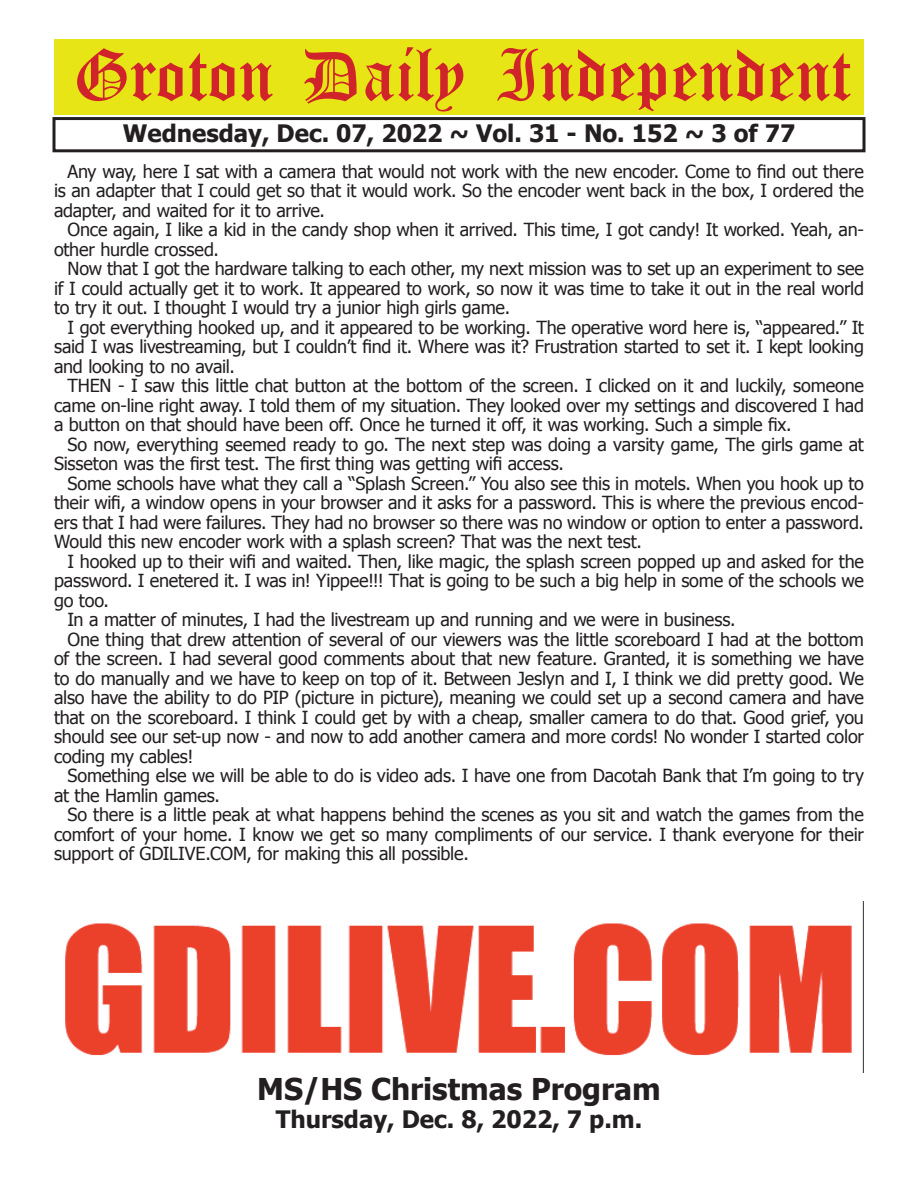
<style>
.page{position:relative;width:918px;height:1188px;background:#fff}
.page>*{position:absolute;margin:0;border:0;box-sizing:border-box;transform-origin:0 0}
.t1{font:54px "Old English Five";color:#d1232a}
.t2{font:700 30px "Tahoma";color:#231f20}
.t3{font:700 24px "Tahoma";color:#231f20}
.t4{font:18px/19.5px "Tahoma";letter-spacing:-.01em;color:#231f20;text-align:justify}
</style>
<div class="page">
<div style="left:52px;top:117px;width:814px;height:35px;border:3px solid #231f20"></div>
<div style="left:54px;top:40px;width:810px;height:75px;background:#e7e515"></div>
<img style="left:65px;top:902px;width:799px;height:171px">
<h1 class="t1" style="left:73px;top:50px;width:779px">Groton Daily Independent</h1>
<h3 class="t3" style="left:123px;top:116px;width:674px">Wednesday, Dec. 07, 2022 ~ Vol. 31 - No. 152 ~ 3 of 77</h3>
<p class="t4" style="left:54px;top:161px;width:812px;text-indent:14px">Any way, here I sat with a camera that would not work with the new encoder. Come to find out there is an adapter that I could get so that it would work. So the encoder went back in the box, I ordered the adapter, and waited for it to arrive.</p>
<p class="t4" style="left:54px;top:219px;width:812px;text-indent:14px">Once again, I like a kid in the candy shop when it arrived. This time, I got candy! It worked. Yeah, an&shy;other hurdle crossed.</p>
<p class="t4" style="left:54px;top:258px;width:812px;text-indent:14px">Now that I got the hardware talking to each other, my next mission was to set up an experiment to see if I could actually get it to work. It appeared to work, so now it was time to take it out in the real world to try it out. I thought I would try a junior high girls game.</p>
<p class="t4" style="left:54px;top:317px;width:812px;text-indent:14px">I got everything hooked up, and it appeared to be working. The operative word here is, “appeared.” It said I was livestreaming, but I couldn’t find it. Where was it? Frustration started to set it. I kept looking and looking to no avail.</p>
<p class="t4" style="left:54px;top:375px;width:811px;text-indent:14px">THEN - I saw this little chat button at the bottom of the screen. I clicked on it and luckily, someone came on-line right away. I told them of my situation. They looked over my settings and discovered I had a button on that should have been off. Once he turned it off, it was working. Such a simple fix.</p>
<p class="t4" style="left:54px;top:434px;width:811px;text-indent:14px">So now, everything seemed ready to go. The next step was doing a varsity game, The girls game at<br>Sisseton was the first test. The first thing was getting wifi access.</p>
<p class="t4" style="left:54px;top:473px;width:812px;text-indent:14px">Some schools have what they call a “Splash Screen.” You also see this in motels. When you hook up to their wifi, a window opens in your browser and it asks for a password. This is where the previous encod&shy;ers that I had were failures. They had no browser so there was no window or option to enter a password.<br>Would this new encoder work with a splash screen? That was the next test.</p>
<p class="t4" style="left:68px;top:551px;width:798px">I hooked up to their wifi and waited. Then, like magic, the splash screen popped up and asked for the</p>
<p class="t4" style="left:54px;top:570px;width:811px">password. I enetered it. I was in! Yippee!!! That is going to be such a big help in some of the schools we</p>
<p class="t4" style="left:54px;top:590px;width:57px">go too.</p>
<p class="t4" style="left:68px;top:609px;width:670px">In a matter of minutes, I had the livestream up and running and we were in business.</p>
<p class="t4" style="left:68px;top:629px;width:798px">One thing that drew attention of several of our viewers was the little scoreboard I had at the bottom</p>
<p class="t4" style="left:54px;top:648px;width:811px">of the screen. I had several good comments about that new feature. Granted, it is something we have</p>
<p class="t4" style="left:54px;top:668px;width:812px">to do manually and we have to keep on top of it. Between Jeslyn and I, I think we did pretty good. We</p>
<p class="t4" style="left:54px;top:687px;width:812px">also have the ability to do PIP (picture in picture), meaning we could set up a second camera and have</p>
<p class="t4" style="left:54px;top:707px;width:812px">that on the scoreboard. I think I could get by with a cheap, smaller camera to do that. Good grief, you</p>
<p class="t4" style="left:54px;top:726px;width:812px">should see our set-up now - and now to add another camera and more cords! No wonder I started color</p>
<p class="t4" style="left:54px;top:746px;width:141px">coding my cables!</p>
<p class="t4" style="left:68px;top:765px;width:798px">Something else we will be able to do is video ads. I have one from Dacotah Bank that I’m going to try</p>
<p class="t4" style="left:54px;top:785px;width:168px">at the Hamlin games.</p>
<p class="t4" style="left:68px;top:804px;width:798px">So there is a little peak at what happens behind the scenes as you sit and watch the games from the</p>
<p class="t4" style="left:54px;top:824px;width:811px">comfort of your home. I know we get so many compliments of our service. I thank everyone for their</p>
<p class="t4" style="left:54px;top:843px;width:416px">support of GDILIVE.COM, for making this all possible.</p>
<h2 class="t2" style="left:257px;top:1068px;width:405px">MS/HS Christmas Program</h2>
<h3 class="t3" style="left:276px;top:1103px;width:368px">Thursday, Dec. 8, 2022, 7 p.m.</h3>
</div>
